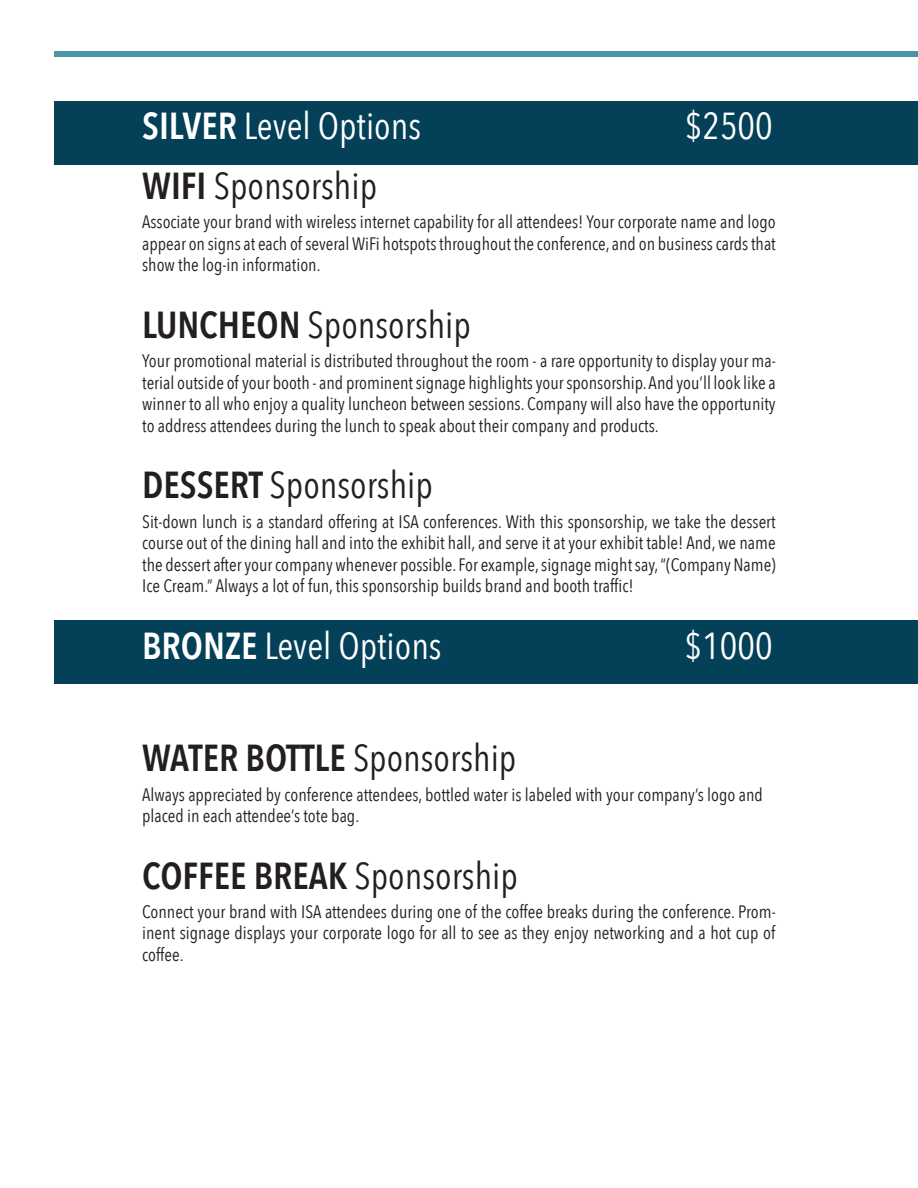
<style>
.page{position:relative;width:918px;height:1188px;background:#fff}
.page>*{position:absolute;margin:0;border:0;box-sizing:border-box;transform-origin:0 0}
.t1{font:37.5px "Avenir Next Condensed";color:#231f20}
.t2{font:37.5px "Avenir Next Condensed";color:#fff}
.t3{font:600 37.5px "Avenir Next Condensed";color:#231f20}
.t4{font:18px/21.6px "Avenir Next Condensed";color:#231f20;text-align:justify}
.s1{font-weight:600}
.s2{font-weight:400}
</style>
<div class="page">
<div style="left:54px;top:621px;width:864px;height:63px;background:#044159"></div>
<div style="left:54px;top:102px;width:864px;height:63px;background:#044159"></div>
<div style="left:54px;top:51px;width:864px;height:6px;background:#4995a6"></div>
<p class="t2" style="left:142px;top:94px;width:280px"><span class="s1">SILVER</span> Level Options</p>
<p class="t2" style="left:685px;top:94px;width:90px">$2500</p>
<p class="t1" style="left:142px;top:154px;width:236px"><span class="s1">WIFI</span> Sponsorship</p>
<p class="t4" style="left:142px;top:210px;width:635px">Associate your brand with wireless internet capability for all attendees! Your corporate name and logo appear on signs at each of several WiFi hotspots throughout the conference, and on business cards that show the log-in information.</p>
<p class="t1" style="left:142px;top:293px;width:330px"><span class="s1">LUNCHEON</span> Sponsorship</p>
<p class="t4" style="left:142px;top:349px;width:635px">Your promotional material is distributed throughout the room - a rare opportunity to display your ma&shy;terial outside of your booth - and prominent signage highlights your sponsorship. And you’ll look like a winner to all who enjoy a quality luncheon between sessions. Company will also have the opportunity to address attendees during the lunch to speak about their company and products.</p>
<p class="t1" style="left:142px;top:453px;width:292px"><span class="s1">DESSERT</span> Sponsorship</p>
<p class="t4" style="left:142px;top:510px;width:635px">Sit-down lunch is a standard offering at ISA conferences. With this sponsorship, we take the dessert course out of the dining hall and into the exhibit hall, and serve it at your exhibit table! And, we name the dessert after your company whenever possible. For example, signage might say, “(Company Name)<br>Ice Cream.” Always a lot of fun, this sponsorship builds brand and booth traffic!</p>
<p class="t2" style="left:142px;top:614px;width:301px"><span class="s1">BRONZE</span> Level Options</p>
<p class="t2" style="left:685px;top:614px;width:90px">$1000</p>
<p class="t3" style="left:142px;top:726px;width:376px">WATER BOTTLE <span class="s2">Sponsorship</span></p>
<p class="t4" style="left:142px;top:783px;width:622px">Always appreciated by conference attendees, bottled water is labeled with your company’s logo and placed in each attendee’s tote bag.</p>
<p class="t3" style="left:142px;top:843px;width:377px">COFFEE BREAK <span class="s2">Sponsorship</span></p>
<p class="t4" style="left:142px;top:900px;width:635px">Connect your brand with ISA attendees during one of the coffee breaks during the conference. Prom&shy;inent signage displays your corporate logo for all to see as they enjoy networking and a hot cup of coffee.</p>
</div>
